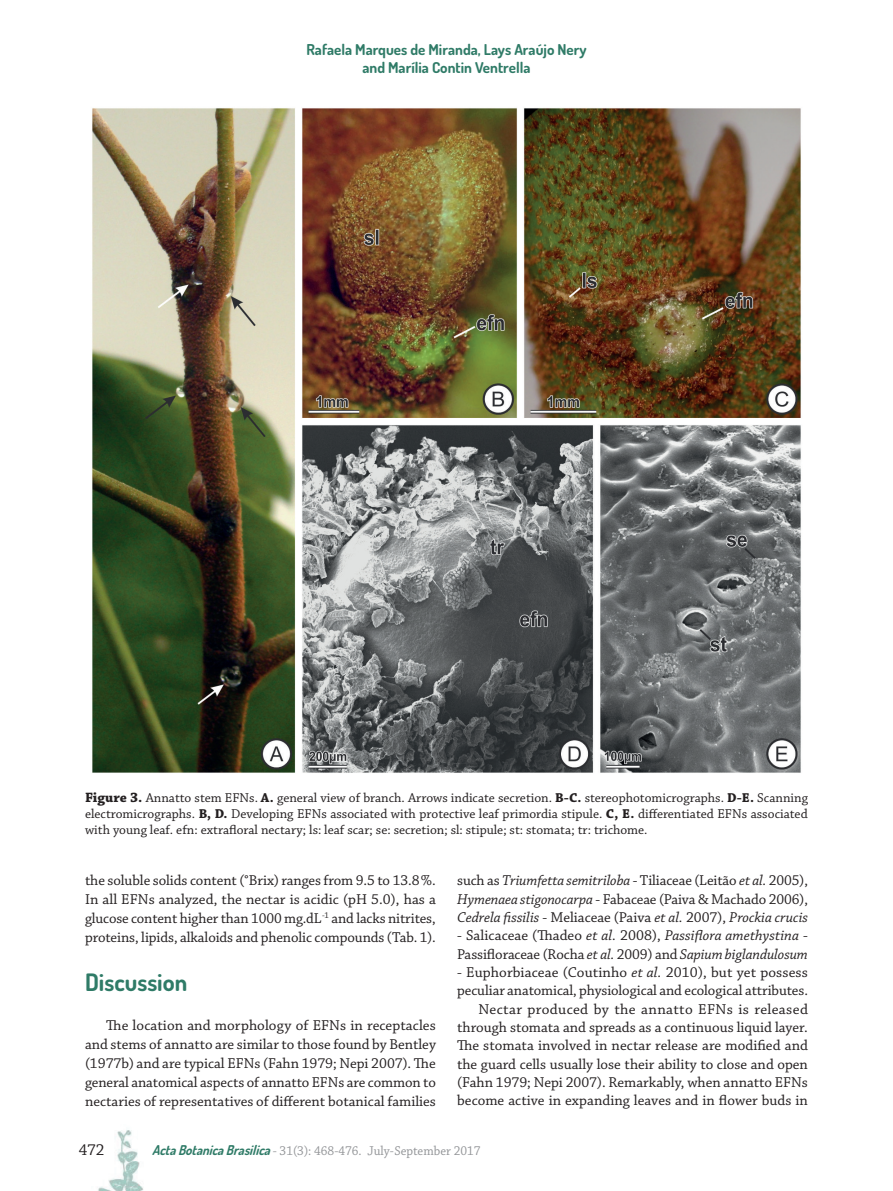
<style>
.page{position:relative;width:893px;height:1191px;background:#fff}
.page>*{position:absolute;margin:0;border:0;box-sizing:border-box;transform-origin:0 0}
.t1{font:700 24px "Dosis";color:#2f7b67}
.t2{font:16.5px "Chaparral Pro";color:#231f20}
.t3{font:15px/18.3px "Chaparral Pro";color:#231f20;text-align:justify}
.t4{font:700 15px/18px "Dosis";color:#2f7b67;text-align:center}
.t5{font:13.5px/16.2px "Chaparral Pro";color:#231f20;text-align:justify}
.t6{font:13.5px "Chaparral Pro";color:#939598;scale:.95 1}
.s1{font-weight:700;font-size:14.25px}
.s2{font-weight:700}
.s3{font-style:italic}
.s4{font-family:"Dosis";font-weight:700;font-style:italic;color:#2f7b67}
</style>
<div class="page">
<img style="left:98px;top:1130px;width:45px;height:61px">
<img style="left:92px;top:108px;width:709px;height:665px">
<p class="t4" style="left:306px;top:40px;width:282px">Rafaela Marques de Miranda, Lays Araújo Nery and Marília Contin Ventrella</p>
<p class="t5" style="left:85px;top:790px;width:724px"><span class="s1">Figure 3.</span> Annatto stem EFNs. <span class="s2">A.</span> general view of branch. Arrows indicate secretion. <span class="s2">B-C.</span> stereophotomicrographs. <span class="s2">D-E.</span> Scanning electromicrographs. <span class="s2">B, D.</span> Developing EFNs associated with protective leaf primordia stipule. <span class="s2">C, E.</span> differentiated EFNs associated with young leaf. efn: extrafloral nectary; ls: leaf scar; se: secretion; sl: stipule; st: stomata; tr: trichome.</p>
<p class="t3" style="left:85px;top:871px;width:352px;line-height:19px">the soluble solids content (°Brix) ranges from 9.5 to 13.8%.<br>In all EFNs analyzed, the nectar is acidic (pH 5.0), has a glucose content higher than 1000 mg.dL<sup>-1</sup> and lacks nitrites, proteins, lipids, alkaloids and phenolic compounds (Tab. 1).</p>
<h1 class="t1" style="left:85px;top:967px;width:104px">Discussion</h1>
<p class="t3" style="left:85px;top:1016px;width:352px;line-height:19px;text-indent:21px">The location and morphology of EFNs in receptacles and stems of annatto are similar to those found by Bentley (1977b) and are typical EFNs (Fahn 1979; Nepi 2007). The general anatomical aspects of annatto EFNs are common to nectaries of representatives of different botanical families</p>
<p class="t3" style="left:457px;top:872px;width:352px">such as <span class="s3">Triumfetta semitriloba</span> - Tiliaceae (Leitão <span class="s3">et al.</span> 2005), <span class="s3">Hymenaea stigonocarpa</span> - Fabaceae (Paiva &amp; Machado 2006), <span class="s3">Cedrela fissilis</span> - Meliaceae (Paiva <span class="s3">et al.</span> 2007), <span class="s3">Prockia crucis</span></p>
<p class="t3" style="left:457px;top:927px;width:352px">- Salicaceae (Thadeo <span class="s3">et al.</span> 2008), <span class="s3">Passiflora amethystina</span> -<br>Passifloraceae (Rocha <span class="s3">et al.</span> 2009) and <span class="s3">Sapium biglandulosum</span></p>
<p class="t3" style="left:457px;top:963px;width:352px;text-align:right">- Euphorbiaceae (Coutinho <span class="s3">et al.</span> 2010), but yet possess peculiar anatomical, physiological and ecological attributes.<br>Nectar produced by the annatto EFNs is released through stomata and spreads as a continuous liquid layer.<br>The stomata involved in nectar release are modified and the guard cells usually lose their ability to close and open (Fahn 1979; Nepi 2007). Remarkably, when annatto EFNs become active in expanding leaves and in flower buds in</p>
<p class="t2" style="left:79px;top:1141px;width:27px">472</p>
<p class="t6" style="left:152px;top:1143px;width:347px"><span class="s4">ActaBotanicaBrasilica</span>- 31(3): 468-476. July-September 2017</p>
</div>
